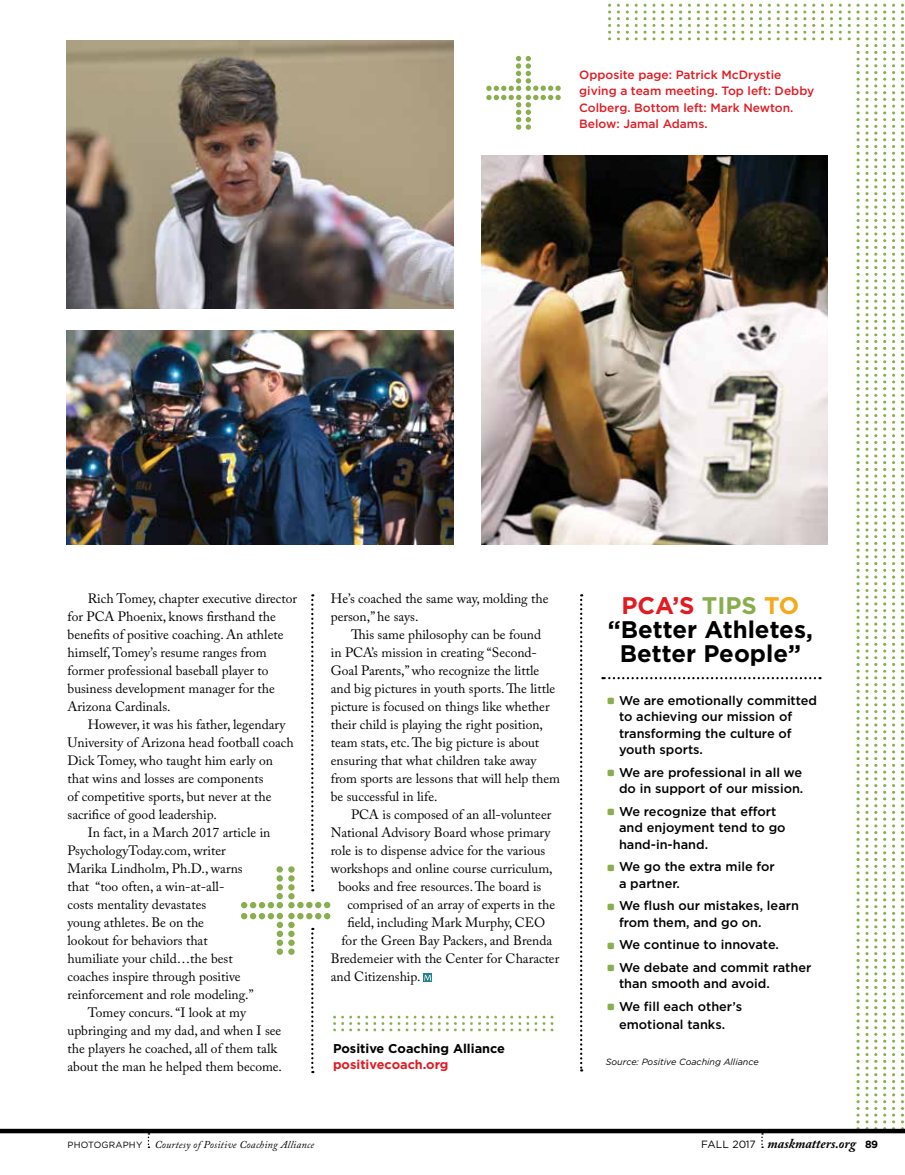
<style>
.page{position:relative;width:905px;height:1175px;background:#fff}
.page>*{position:absolute;margin:0;border:0;box-sizing:border-box;transform-origin:0 0}
.t1{font:700 24px/24px "Gotham";color:#000;text-align:center}
.t2{font:13.5px/18px "Adobe Caslon Pro";color:#000}
.t3{font:italic 700 13.5px "Adobe Caslon Pro";color:#000}
.t4{font:500 12.75px/16.5px "Gotham";color:#000}
.t5{font:700 12.75px "Gotham";color:#000}
.t6{font:700 12.75px "Gotham";color:#e11b22}
.t7{font:500 12px/16.5px "Gotham";color:#e11b22}
.t8{font:italic 10.5px "Adobe Caslon Pro";letter-spacing:.02em;color:#000}
.t9{font:italic 9px "Gotham";color:#000}
.s1{font-family:"Gotham";font-style:normal;font-size:9px}
.s2{color:#e11b22}
.s3{color:#88ae4d}
.s4{color:#f4aa1a}
.s5{font-family:"Gotham";font-weight:400;font-style:normal;font-size:10.5px}
.s6{font-family:"Gotham";font-style:normal;font-size:10.5px}
</style>
<div class="page">
<img style="left:482px;top:155px;width:121px;height:389px">
<img style="left:603px;top:3px;width:301px;height:1125px">
<svg style="left:761px;top:1133px;width:2px;height:15px"></svg>
<div style="left:0;top:1128px;width:904px;height:5px;background:#000"></div>
<svg style="left:486px;top:56px;width:74px;height:74px"></svg>
<svg style="left:580px;top:594px;width:2px;height:477px"></svg>
<img style="left:333px;top:1015px;width:221px;height:17px">
<svg style="left:602px;top:677px;width:218px;height:2px"></svg>
<svg style="left:241px;top:594px;width:89px;height:479px"></svg>
<img style="left:67px;top:41px;width:387px;height:268px">
<img style="left:67px;top:330px;width:387px;height:214px">
<svg style="left:423px;top:973px;width:9px;height:9px"></svg>
<svg style="left:424px;top:975px;width:7px;height:5px"></svg>
<svg style="left:607px;top:697px;width:7px;height:7px"></svg>
<svg style="left:607px;top:769px;width:7px;height:7px"></svg>
<svg style="left:607px;top:808px;width:7px;height:7px"></svg>
<svg style="left:607px;top:864px;width:7px;height:6px"></svg>
<svg style="left:607px;top:903px;width:7px;height:6px"></svg>
<svg style="left:607px;top:942px;width:7px;height:6px"></svg>
<svg style="left:607px;top:964px;width:7px;height:7px"></svg>
<svg style="left:607px;top:1003px;width:7px;height:7px"></svg>
<p class="t7" style="left:579px;top:66px;width:236px">Opposite page: Patrick McDrystie giving a team meeting. Top left: Debby<br>Colberg. Bottom left: Mark Newton.<br>Below: Jamal Adams.</p>
<p class="t2" style="left:68px;top:589px;width:231px;text-indent:20px">Rich Tomey, chapter executive director for PCA Phoenix, knows firsthand the benefits of positive coaching. An athlete himself, Tomey’s resume ranges from former professional baseball player to business development manager for the Arizona Cardinals.</p>
<p class="t2" style="left:88px;top:715px;width:199px">However, it was his father, legendary</p>
<p class="t2" style="left:68px;top:733px;width:228px">University of Arizona head football coach</p>
<p class="t2" style="left:68px;top:751px;width:207px">Dick Tomey, who taught him early on</p>
<p class="t2" style="left:68px;top:769px;width:197px">that wins and losses are components</p>
<p class="t2" style="left:68px;top:787px;width:205px">of competitive sports, but never at the</p>
<p class="t2" style="left:68px;top:805px;width:151px">sacrifice of good leadership.</p>
<p class="t2" style="left:88px;top:823px;width:184px">In fact, in a March 2017 article in</p>
<p class="t2" style="left:68px;top:841px;width:160px">PsychologyToday.com, writer</p>
<p class="t2" style="left:68px;top:859px;width:177px">Marika Lindholm, Ph.D., warns</p>
<p class="t2" style="left:68px;top:877px;width:158px">that “too often, a win-at-all-</p>
<p class="t2" style="left:68px;top:895px;width:140px">costs mentality devastates</p>
<p class="t2" style="left:68px;top:913px;width:138px">young athletes. Be on the</p>
<p class="t2" style="left:68px;top:931px;width:142px">lookout for behaviors that</p>
<p class="t2" style="left:68px;top:949px;width:167px">humiliate your child…the best</p>
<p class="t2" style="left:68px;top:967px;width:174px">coaches inspire through positive</p>
<p class="t2" style="left:68px;top:985px;width:187px">reinforcement and role modeling.”</p>
<p class="t2" style="left:88px;top:1003px;width:160px">Tomey concurs. “I look at my</p>
<p class="t2" style="left:68px;top:1021px;width:215px">upbringing and my dad, and when I see</p>
<p class="t2" style="left:68px;top:1039px;width:211px">the players he coached, all of them talk</p>
<p class="t2" style="left:68px;top:1057px;width:216px">about the man he helped them become.</p>
<p class="t2" style="left:331px;top:589px;width:219px">He’s coached the same way, molding the person,” he says.</p>
<p class="t2" style="left:331px;top:625px;width:231px;text-indent:20px">This same philosophy can be found<br>in PCA’s mission in creating “Second-Goal Parents,” who recognize the little and big pictures in youth sports. The little picture is focused on things like whether their child is playing the right position, team stats, etc. The big picture is about ensuring that what children take away from sports are lessons that will help them be successful in life.</p>
<p class="t2" style="left:351px;top:805px;width:202px">PCA is composed of an all-volunteer</p>
<p class="t2" style="left:331px;top:823px;width:221px">National Advisory Board whose primary</p>
<p class="t2" style="left:331px;top:841px;width:216px">role is to dispense advice for the various</p>
<p class="t2" style="left:331px;top:859px;width:223px">workshops and online course curriculum,</p>
<p class="t2" style="left:338px;top:877px;width:204px">books and free resources. The board is</p>
<p class="t2" style="left:347px;top:895px;width:209px">comprised of an array of experts in the</p>
<p class="t2" style="left:347px;top:913px;width:199px">field, including Mark Murphy, CEO</p>
<p class="t2" style="left:341px;top:931px;width:212px">for the Green Bay Packers, and Brenda</p>
<p class="t2" style="left:331px;top:949px;width:230px">Bredemeier with the Center for Character</p>
<p class="t2" style="left:331px;top:967px;width:91px">and Citizenship.</p>
<p class="t5" style="left:333px;top:1041px;width:173px">Positive Coaching Alliance</p>
<p class="t6" style="left:333px;top:1057px;width:117px">positivecoach.org</p>
<p class="t8" style="left:68px;top:1138px;width:248px"><span class="s1">PHOTOGRAPHY</span> Courtesy of Positive Coaching Alliance</p>
<h1 class="t1" style="left:608px;top:593px;width:206px"><span class="s2">PCA’S</span> <span class="s3">TIPS</span> <span class="s4">TO </span>“Better Athletes,<br>Better People”</h1>
<p class="t4" style="left:619px;top:691px;width:200px">We are emotionally committed to achieving our mission of transforming the culture of youth sports.</p>
<p class="t4" style="left:619px;top:763px;width:186px">We are professional in all we do in support of our mission.</p>
<p class="t4" style="left:619px;top:802px;width:168px">We recognize that effort and enjoyment tend to go hand-in-hand.</p>
<p class="t4" style="left:619px;top:858px;width:157px">We go the extra mile for a partner.</p>
<p class="t4" style="left:619px;top:897px;width:181px">We flush our mistakes, learn from them, and go on.</p>
<p class="t4" style="left:619px;top:933px;width:194px;line-height:22.5px">We continue to innovate.<br>We debate and commit rather</p>
<p class="t4" style="left:619px;top:972px;width:152px;line-height:22.5px">than smooth and avoid.<br>We fill each other’s</p>
<p class="t4" style="left:619px;top:1015px;width:108px">emotional tanks.</p>
<p class="t9" style="left:605px;top:1056px;width:154px">Source: Positive Coaching Alliance</p>
<p class="t3" style="left:701px;top:1135px;width:178px"><span class="s5">FALL 2017</span> maskmatters.org <span class="s6">89</span></p>
</div>
